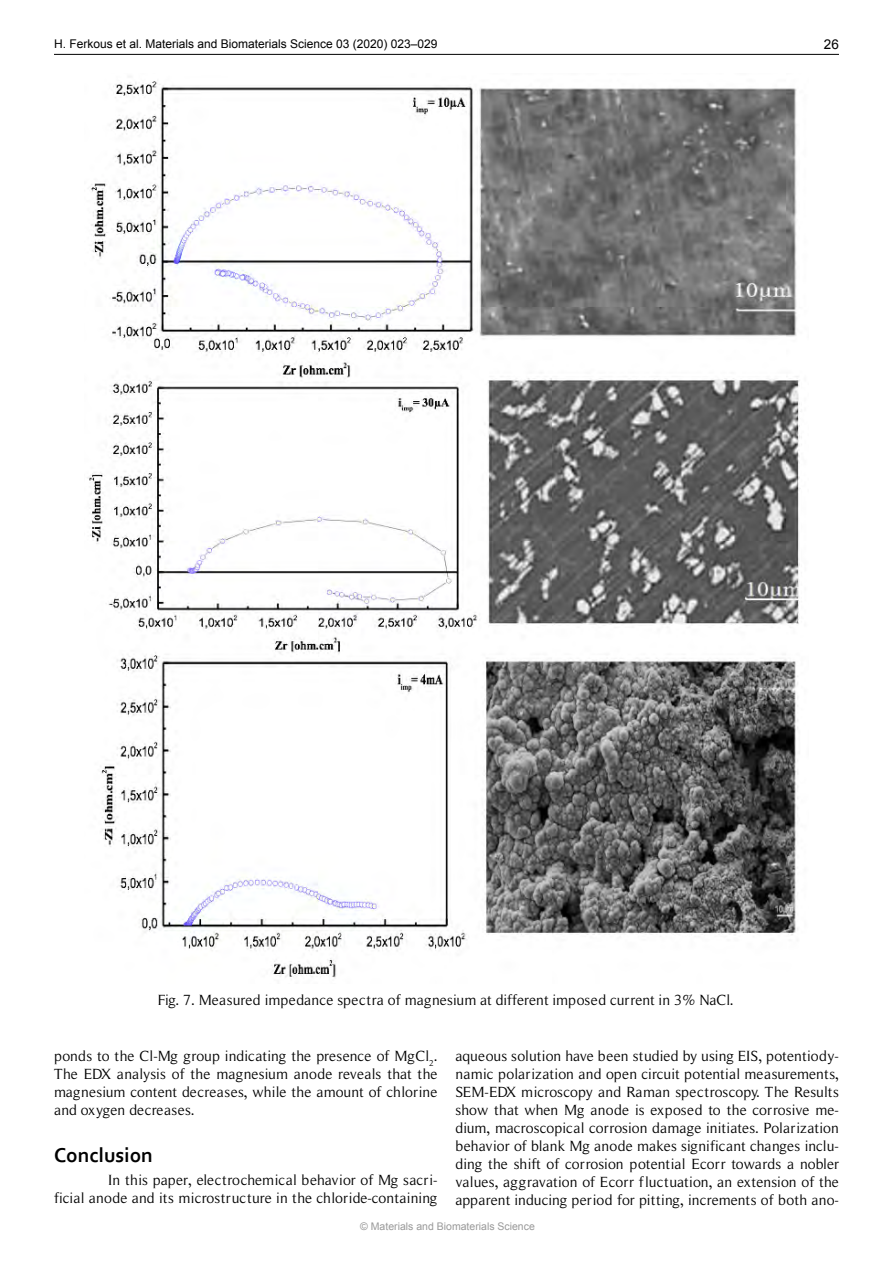
<style>
.page{position:relative;width:893px;height:1263px;background:#fff}
.page>*{position:absolute;margin:0;border:0;box-sizing:border-box;transform-origin:0 0}
.t1{font:700 21px "Corbel";color:#000}
.t2{font:15px/18px "Roman Serif";color:#000;text-align:justify}
.t3{font:13.5px "Arial";color:#000}
.t4{font:12px "Arial";color:#000}
.t5{font:10.5px "Arial";color:#999}
</style>
<div class="page">
<hr style="left:54px;top:54px;width:785px;height:1px;background:#000">
<img style="left:87px;top:81px;width:715px;height:897px">
<p class="t4" style="left:54px;top:36px;width:385px">H. Ferkous et al. Materials and Biomaterials Science 03 (2020) 023–029</p>
<p class="t3" style="left:824px;top:36px;width:17px">26</p>
<p class="t2" style="left:158px;top:990px;width:577px">Fig. 7. Measured impedance spectra of magnesium at different imposed current in 3% NaCl.</p>
<p class="t2" style="left:54px;top:1046px;width:385px">ponds to the Cl-Mg group indicating the presence of MgCl<sub>2</sub>.<br>The EDX analysis of the magnesium anode reveals that the magnesium content decreases, while the amount of chlorine and oxygen decreases.</p>
<h1 class="t1" style="left:54px;top:1142px;width:100px">Conclusion</h1>
<p class="t2" style="left:54px;top:1170px;width:385px;text-align:right">In this paper, electrochemical behavior of Mg sacri-<br>ficial anode and its microstructure in the chloride-containing</p>
<p class="t2" style="left:455px;top:1046px;width:385px">aqueous solution have been studied by using EIS, potentiody&shy;namic polarization and open circuit potential measurements, SEM-EDX microscopy and Raman spectroscopy. The Results show that when Mg anode is exposed to the corrosive me&shy;dium, macroscopical corrosion damage initiates. Polarization behavior of blank Mg anode makes significant changes inclu&shy;ding the shift of corrosion potential Ecorr towards a nobler values, aggravation of Ecorr fluctuation, an extension of the apparent inducing period for pitting, increments of both ano-</p>
<p class="t5" style="left:360px;top:1220px;width:176px">© Materials and Biomaterials Science</p>
</div>
